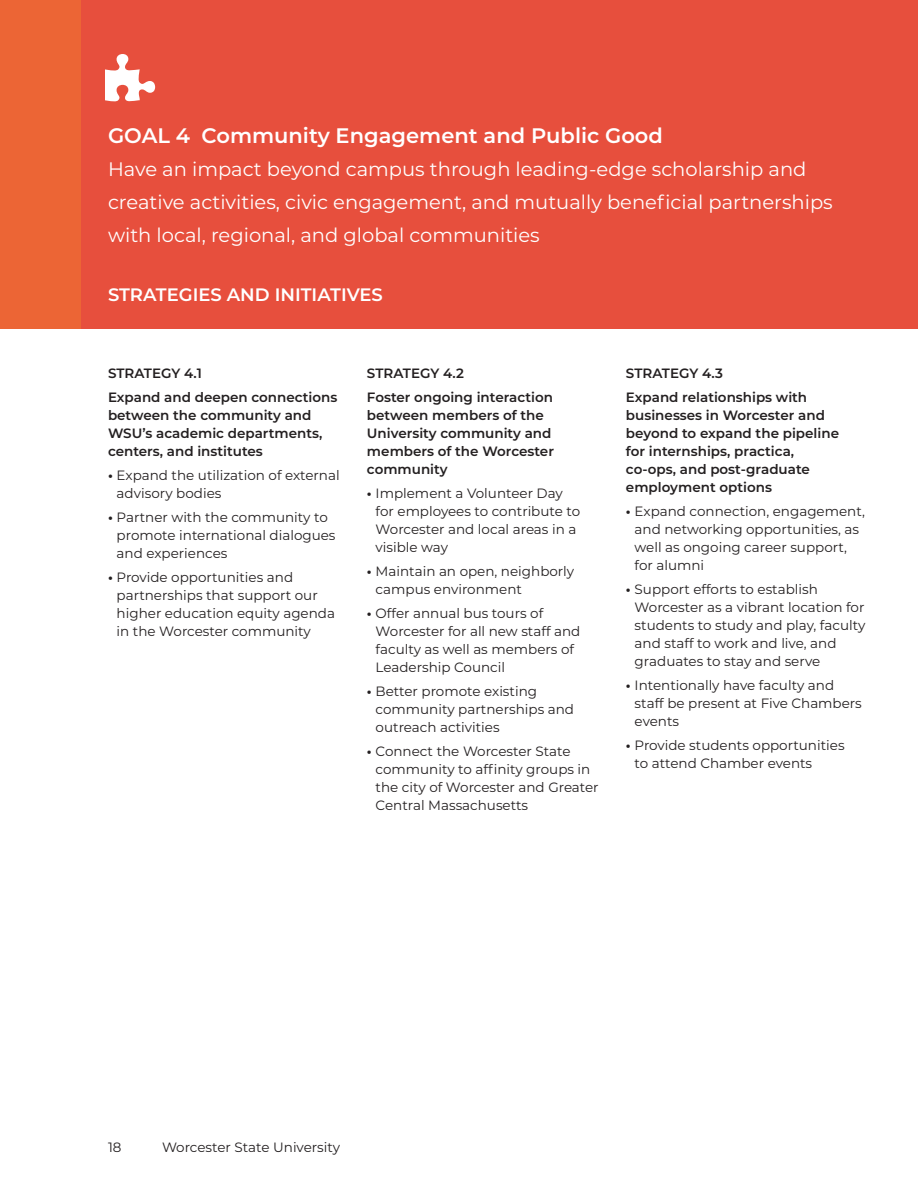
<style>
.page{position:relative;width:918px;height:1188px;background:#fff}
.page>*{position:absolute;margin:0;border:0;box-sizing:border-box;transform-origin:0 0}
.t1{font:600 21px "Montserrat";color:#fff}
.t2{font:19.5px/33px "Montserrat";color:#fff}
.t3{font:600 18px "Montserrat";color:#fff}
.t4{font:13.5px/18px "Montserrat";color:#231f20}
.t5{font:600 13.5px/18px "Montserrat";color:#231f20}
.s1{font-weight:700}
</style>
<div class="page">
<div style="left:0;top:0;width:918px;height:329px;background:#e74f3d"></div>
<div style="left:0;top:0;width:81px;height:329px;background:#ec6535"></div>
<h1 class="t1" style="left:108px;top:121px;width:556px">GOAL 4 Community Engagement and Public Good</h1>
<h2 class="t2" style="left:108px;top:152px;width:726px">Have an impact beyond campus through leading-edge scholarship and creative activities, civic engagement, and mutually beneficial partnerships with local, regional, and global communities</h2>
<h3 class="t3" style="left:108px;top:282px;width:276px">STRATEGIES AND INITIATIVES</h3>
<p class="t5" style="left:108px;top:361px;width:231px;line-height:24px">STRATEGY 4.1<br>Expand and deepen connections</p>
<p class="t5" style="left:108px;top:406px;width:216px">between the community and<br>WSU’s academic departments, centers, and institutes</p>
<p class="t4" style="left:117px;top:466px;width:225px;text-indent:-9px"><span class="s1">•</span> Expand the utilization of external advisory bodies</p>
<p class="t4" style="left:117px;top:508px;width:220px;text-indent:-9px"><span class="s1">•</span> Partner with the community to promote international dialogues and experiences</p>
<p class="t4" style="left:117px;top:568px;width:220px;text-indent:-9px"><span class="s1">•</span> Provide opportunities and partnerships that support our higher education equity agenda in the Worcester community</p>
<p class="t5" style="left:367px;top:361px;width:188px;line-height:24px">STRATEGY 4.2<br>Foster ongoing interaction</p>
<p class="t5" style="left:367px;top:406px;width:189px">between members of the<br>University community and members of the Worcester community</p>
<p class="t4" style="left:376px;top:484px;width:206px;text-indent:-9px"><span class="s1">•</span> Implement a Volunteer Day for employees to contribute to<br>Worcester and local areas in a visible way</p>
<p class="t4" style="left:376px;top:562px;width:200px;text-indent:-9px"><span class="s1">•</span> Maintain an open, neighborly campus environment</p>
<p class="t4" style="left:376px;top:604px;width:206px;text-indent:-9px"><span class="s1">•</span> Offer annual bus tours of<br>Worcester for all new staff and faculty as well as members of<br>Leadership Council</p>
<p class="t4" style="left:376px;top:682px;width:200px;text-indent:-9px"><span class="s1">•</span> Better promote existing community partnerships and outreach activities</p>
<p class="t4" style="left:376px;top:742px;width:225px;text-indent:-9px"><span class="s1">•</span> Connect the Worcester State community to affinity groups in the city of Worcester and Greater<br>Central Massachusetts</p>
<p class="t5" style="left:626px;top:361px;width:183px;line-height:24px">STRATEGY 4.3<br>Expand relationships with</p>
<p class="t5" style="left:626px;top:406px;width:215px">businesses in Worcester and beyond to expand the pipeline for internships, practica, co-ops, and post-graduate employment options</p>
<p class="t4" style="left:635px;top:502px;width:232px;text-indent:-9px"><span class="s1">•</span> Expand connection, engagement, and networking opportunities, as well as ongoing career support, for alumni</p>
<p class="t4" style="left:635px;top:580px;width:232px;text-indent:-9px"><span class="s1">•</span> Support efforts to establish<br>Worcester as a vibrant location for students to study and play, faculty and staff to work and live, and graduates to stay and serve</p>
<p class="t4" style="left:635px;top:676px;width:229px;text-indent:-9px"><span class="s1">•</span> Intentionally have faculty and staff be present at Five Chambers events</p>
<p class="t4" style="left:635px;top:736px;width:211px;text-indent:-9px"><span class="s1">•</span> Provide students opportunities to attend Chamber events</p>
<p class="t4" style="left:108px;top:1138px;width:15px">18</p>
<p class="t4" style="left:162px;top:1138px;width:180px">Worcester State University</p>
</div>
